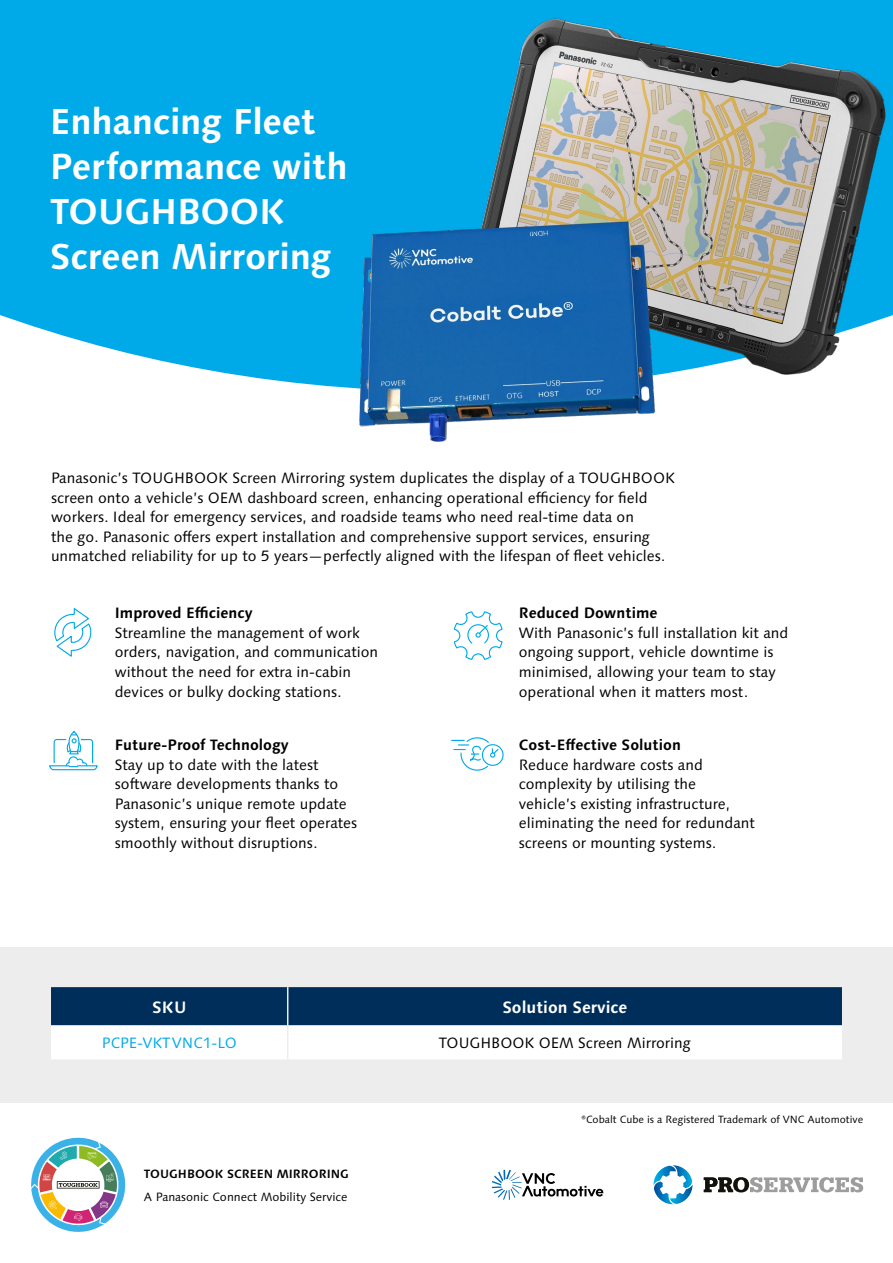
<style>
.page{position:relative;width:893px;height:1263px;background:#fff}
.page>*{position:absolute;margin:0;border:0;box-sizing:border-box;transform-origin:0 0}
.t1{font:700 36px/45px "Syntax Next LT Pro";letter-spacing:-.01em;color:#fff}
.t2{font:700 16.5px "Syntax Next LT Pro";color:#fff}
.t3{font:15px/19.5px "Syntax Next LT Pro";color:#000}
.t4{font:700 15px "Syntax Next LT Pro";color:#000}
.t5{font:15px "Syntax Next LT Pro";color:#00a9e8}
.t6{font:12px "Syntax Next LT Pro";color:#000}
.t7{font:700 12px "Syntax Next LT Pro";color:#000}
.t8{font:10.5px "Syntax Next LT Pro";color:#000}
</style>
<div class="page">
<svg style="left:0;top:0;width:893px;height:388px;background:#12afe9"></svg>
<div style="left:0;top:948px;width:893px;height:155px;background:#ededed"></div>
<svg style="left:51px;top:987px;width:791px;height:72px;background:#7890a7"></svg>
<hr style="left:287px;top:987px;width:1px;height:38px;background:#ededed">
<hr style="left:287px;top:1025px;width:1px;height:34px;background:#ededed">
<svg style="left:452px;top:737px;width:52px;height:34px"></svg>
<svg style="left:453px;top:611px;width:50px;height:49px"></svg>
<svg style="left:49px;top:731px;width:49px;height:40px"></svg>
<svg style="left:54px;top:608px;width:38px;height:49px"></svg>
<img style="left:343px;top:11px;width:550px;height:431px">
<svg style="left:653px;top:1165px;width:39px;height:39px"></svg>
<svg style="left:704px;top:1177px;width:159px;height:15px"></svg>
<svg style="left:31px;top:1137px;width:95px;height:95px"></svg>
<svg style="left:492px;top:1169px;width:112px;height:31px"></svg>
<h1 class="t1" style="left:50px;top:99px;width:300px">Enhancing Fleet<br>Performance with<br>TOUGHBOOK<br>Screen Mirroring</h1>
<p class="t3" style="left:51px;top:468px;width:625px">Panasonic’s TOUGHBOOK Screen Mirroring system duplicates the display of a TOUGHBOOK screen onto a vehicle’s OEM dashboard screen, enhancing operational efficiency for field workers. Ideal for emergency services, and roadside teams who need real-time data on<br>the go. Panasonic offers expert installation and comprehensive support services, ensuring unmatched reliability for up to 5 years—perfectly aligned with the lifespan of fleet vehicles.</p>
<p class="t4" style="left:115px;top:604px;width:139px">Improved Efficiency</p>
<p class="t3" style="left:115px;top:623px;width:265px">Streamline the management of work orders, navigation, and communication without the need for extra in-cabin devices or bulky docking stations.</p>
<p class="t4" style="left:115px;top:735px;width:175px">Future-Proof Technology</p>
<p class="t3" style="left:115px;top:754px;width:244px">Stay up to date with the latest software developments thanks to Panasonic’s unique remote update system, ensuring your fleet operates smoothly without disruptions.</p>
<p class="t4" style="left:519px;top:604px;width:140px">Reduced Downtime</p>
<p class="t3" style="left:519px;top:623px;width:271px">With Panasonic’s full installation kit and ongoing support, vehicle downtime is minimised, allowing your team to stay operational when it matters most.</p>
<p class="t4" style="left:519px;top:735px;width:164px">Cost-Effective Solution</p>
<p class="t3" style="left:519px;top:754px;width:238px">Reduce hardware costs and complexity by utilising the vehicle’s existing infrastructure, eliminating the need for redundant screens or mounting systems.</p>
<p class="t2" style="left:152px;top:996px;width:36px">SKU</p>
<p class="t2" style="left:502px;top:996px;width:127px">Solution Service</p>
<p class="t5" style="left:102px;top:1033px;width:136px">PCPE-VKTVNC1-LO</p>
<p class="t3" style="left:439px;top:1033px;width:254px">TOUGHBOOK OEM Screen Mirroring</p>
<p class="t7" style="left:144px;top:1166px;width:207px">TOUGHBOOK SCREEN MIRRORING</p>
<p class="t6" style="left:144px;top:1189px;width:205px">A Panasonic Connect Mobility Service</p>
<p class="t8" style="left:582px;top:1113px;width:283px">®Cobalt Cube is a Registered Trademark of VNC Automotive</p>
</div>
